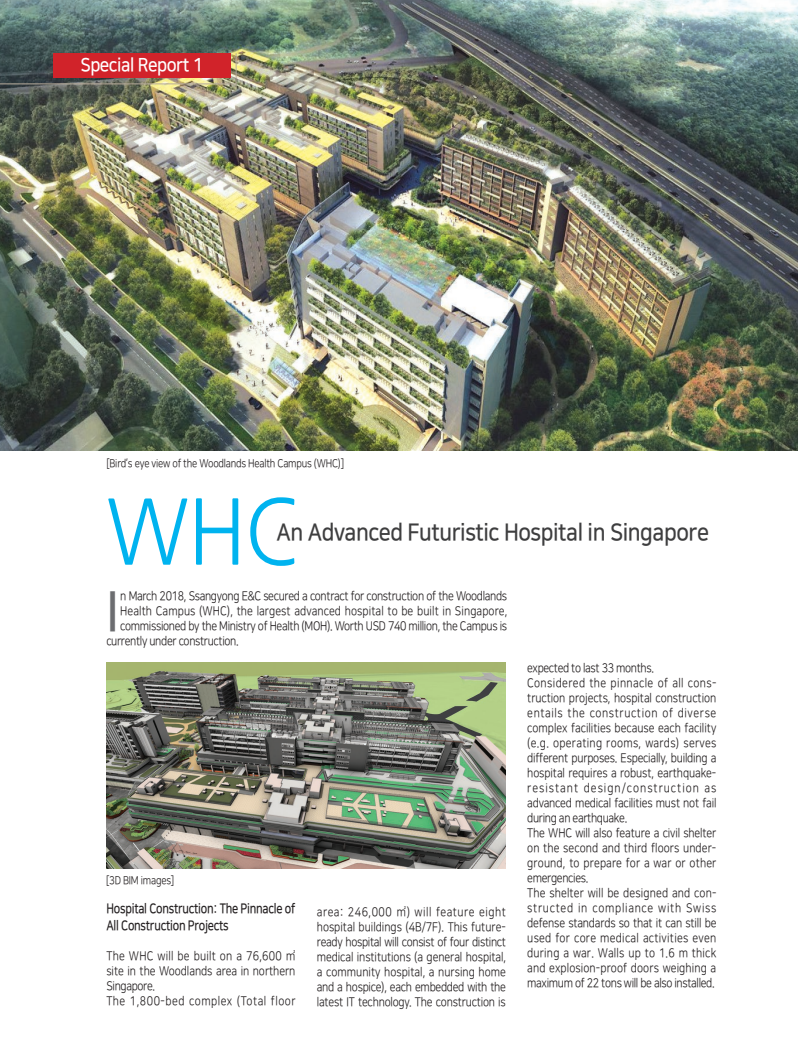
<style>
.page{position:relative;width:798px;height:1053px;background:#fff}
.page>*{position:absolute;margin:0;border:0;box-sizing:border-box;transform-origin:0 0}
.t1{font:89.5px "Nanum Gothic";color:#00b3ef;scale:.9 1}
.t2{font:55.62px "Nanum Square OTFB";color:#6c6d70;scale:.85 1}
.t3{font:23.75px "Nanum Square OTFB";letter-spacing:-.02em;color:#3e3e3f;scale:.9 1}
.t4{font:18.75px "Nanum Square OTFB";letter-spacing:-.025em;color:#fff;scale:.9 1}
.t5{font:13.75px/16.5px "Nanum Square OTFB";letter-spacing:-.02em;color:#231f20;scale:.8 1}
.t6{font:12.5px/15px "Nanum Square OTFR";letter-spacing:-.005em;color:#231f20;text-align:justify;scale:.85 1}
.t7{font:12.5px "Nanum Square OTFR";letter-spacing:-.03em;color:#231f20;scale:.85 1}
.t8{font:12.5px/15px "Nanum Square OTFR";letter-spacing:.015em;color:#231f20;scale:.85 1}
.t9{font:11.25px "Nanum Square OTFR";letter-spacing:-.02em;color:#231f20;scale:.85 1}
</style>
<div class="page">
<img style="left:0;top:0;width:797px;height:450px">
<svg style="left:0;top:53px;width:237px;height:31px"></svg>
<img style="left:106px;top:662px;width:399px;height:206px">
<h3 class="t4" style="left:80px;top:55px;width:138px">Special Report 1</h3>
<p class="t9" style="left:106px;top:457px;width:281px">[Bird’s eye view of the Woodlands Health Campus (WHC)]</p>
<h1 class="t1" style="left:106px;top:489px;width:215px">WHC</h1>
<h3 class="t3" style="left:276px;top:520px;width:481px">An Advanced Futuristic Hospital in Singapore</h3>
<h2 class="t2" style="left:106px;top:583px;width:16px">I</h2>
<p class="t7" style="left:120px;top:590px;width:456px">n March 2018, Ssangyong E&amp;C secured a contract for construction of the Woodlands</p>
<p class="t6" style="left:120px;top:604px;width:457px">Health Campus (WHC), the largest advanced hospital to be built in Singapore,</p>
<p class="t7" style="left:120px;top:620px;width:456px">commissioned by the Ministry of Health (MOH). Worth USD 740 million, the Campus is</p>
<p class="t7" style="left:106px;top:635px;width:157px">currently under construction.</p>
<p class="t9" style="left:106px;top:874px;width:82px">[3D BIM images]</p>
<p class="t5" style="left:106px;top:900px;width:237px">Hospital Construction: The Pinnacle of<br>All Construction Projects</p>
<p class="t8" style="left:106px;top:949px;width:224px">The WHC will be built on a 76,600 ㎡site in the Woodlands area in northern<br>Singapore.<br>The 1,800-bed complex (Total floor</p>
<p class="t6" style="left:317px;top:904px;width:224px">area: 246,000 ㎡) will feature eight hospital buildings (4B/7F). This future&shy;ready hospital will consist of four distinct medical institutions (a general hospital, a community hospital, a nursing home and a hospice), each embedded with the latest IT technology. The construction is</p>
<p class="t6" style="left:527px;top:661px;width:224px;text-align:left">expected to last 33 months.<br>Considered the pinnacle of all cons&shy;truction projects, hospital construction entails the construction of diverse complex facilities because each facility (e.g. operating rooms, wards) serves different purposes. Especially, building a hospital requires a robust, earthquake&shy;resistant design/construction as advanced medical facilities must not fail during an earthquake.<br>The WHC will also feature a civil shelter on the second and third floors under&shy;ground, to prepare for a war or other emergencies.<br>The shelter will be designed and con&shy;structed in compliance with Swiss defense standards so that it can still be used for core medical activities even during a war. Walls up to 1.6 m thick and explosion-proof doors weighing a maximum of 22 tons will be also installed.</p>
</div>
